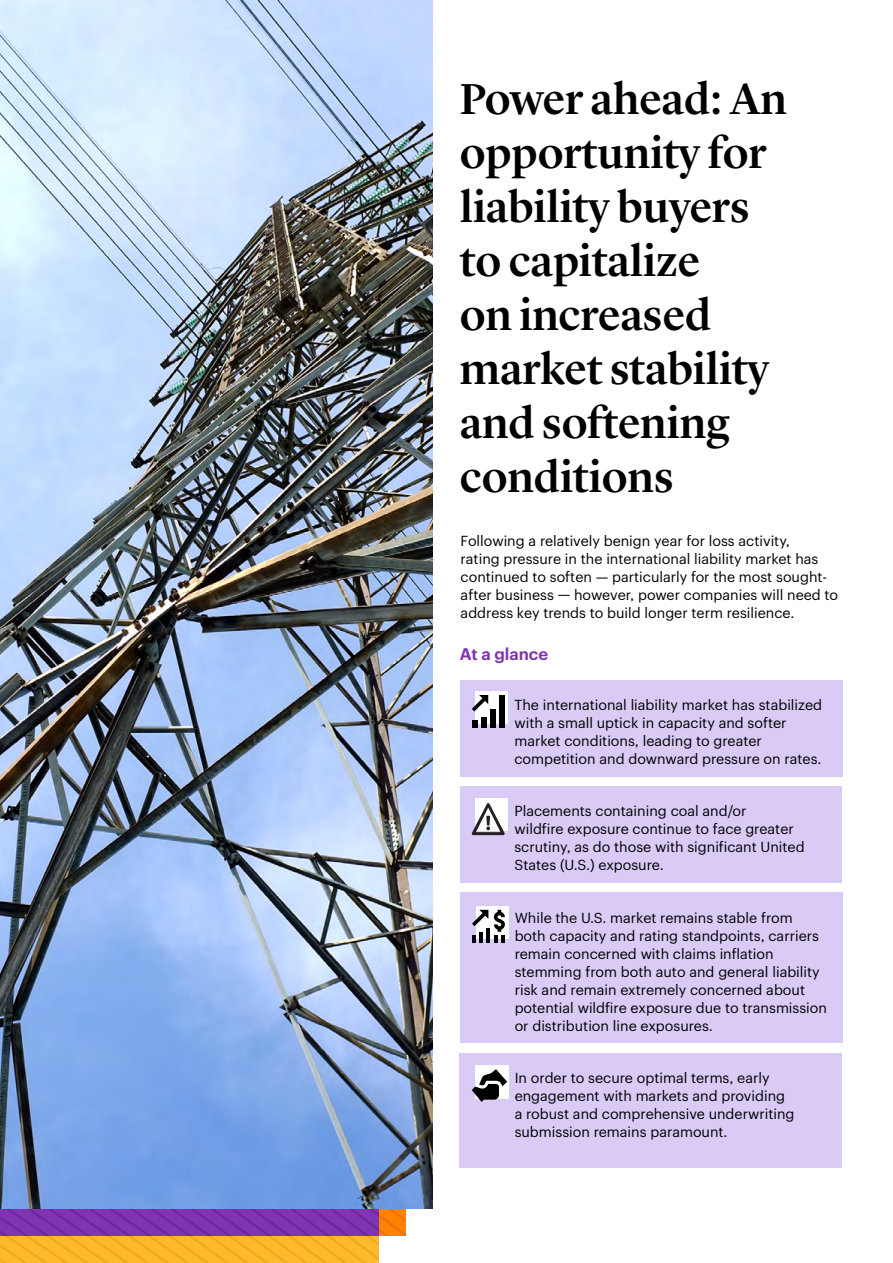
<style>
.page{position:relative;width:893px;height:1263px;background:#fff}
.page>*{position:absolute;margin:0;border:0;box-sizing:border-box;transform-origin:0 0}
.Title_Headline_30_36{font:500 45px/54px "Lyon Display";letter-spacing:-.005em;color:#000}
.Body_subhead_L1_11_12{font:600 16.5px "Graphik";color:#7f35b2}
.Body_9_5_12{font:14.25px/18px "Graphik";color:#000}
</style>
<div class="page">
<div style="left:460px;top:680px;width:382px;height:96px;background:#dacbf6"></div>
<div style="left:460px;top:786px;width:382px;height:96px;background:#dacbf6"></div>
<div style="left:460px;top:893px;width:382px;height:150px;background:#dacbf6"></div>
<div style="left:460px;top:1053px;width:382px;height:114px;background:#dacbf6"></div>
<svg style="left:0;top:1209px;width:406px;height:54px;background:#bf796c"></svg>
<img style="left:0;top:0;width:433px;height:1209px">
<div style="left:476px;top:906px;width:33px;height:33px;background:#fff"></div>
<hr style="left:487px;top:928px;width:3px;height:15px;background:#000">
<hr style="left:479px;top:932px;width:4px;height:11px;background:#000">
<svg style="left:472px;top:935px;width:4px;height:8px"></svg>
<svg style="left:472px;top:910px;width:16px;height:16px"></svg>
<svg style="left:494px;top:910px;width:11px;height:33px"></svg>
<div style="left:475px;top:691px;width:33px;height:33px;background:#fff"></div>
<div style="left:481px;top:717px;width:5px;height:11px;background:#000"></div>
<svg style="left:472px;top:721px;width:5px;height:7px"></svg>
<div style="left:490px;top:710px;width:6px;height:18px;background:#000"></div>
<svg style="left:472px;top:695px;width:16px;height:16px"></svg>
<div style="left:499px;top:695px;width:6px;height:33px;background:#000"></div>
<div style="left:475px;top:798px;width:33px;height:33px;background:#fff"></div>
<svg style="left:472px;top:803px;width:33px;height:32px"></svg>
<div style="left:475px;top:1065px;width:34px;height:33px;background:#fff"></div>
<svg style="left:472px;top:1069px;width:35px;height:33px"></svg>
<h1 class="Title_Headline_30_36" style="left:460px;top:68px;width:329px">Power ahead: An opportunity for liability buyers to capitalize<br>on increased market stability and softening conditions</h1>
<p class="Body_9_5_12" style="left:461px;top:531px;width:379px">Following a relatively benign year for loss activity,<br>rating pressure in the international liability market has continued to soften — particularly for the most sought&shy;after business — however, power companies will need to address key trends to build longer term resilience.</p>
<h3 class="Body_subhead_L1_11_12" style="left:460px;top:641px;width:90px">At a glance</h3>
<p class="Body_9_5_12" style="left:514px;top:695px;width:309px">The international liability market has stabilized with a small uptick in capacity and softer market conditions, leading to greater competition and downward pressure on rates.</p>
<p class="Body_9_5_12" style="left:514px;top:801px;width:292px">Placements containing coal and/or<br>wildfire exposure continue to face greater scrutiny, as do those with significant United States (U.S.) exposure.</p>
<p class="Body_9_5_12" style="left:515px;top:907px;width:314px">While the U.S. market remains stable from both capacity and rating standpoints, carriers remain concerned with claims inflation stemming from both auto and general liability risk and remain extremely concerned about potential wildfire exposure due to transmission or distribution line exposures.</p>
<p class="Body_9_5_12" style="left:515px;top:1068px;width:281px">In order to secure optimal terms, early engagement with markets and providing a robust and comprehensive underwriting submission remains paramount.</p>
</div>
